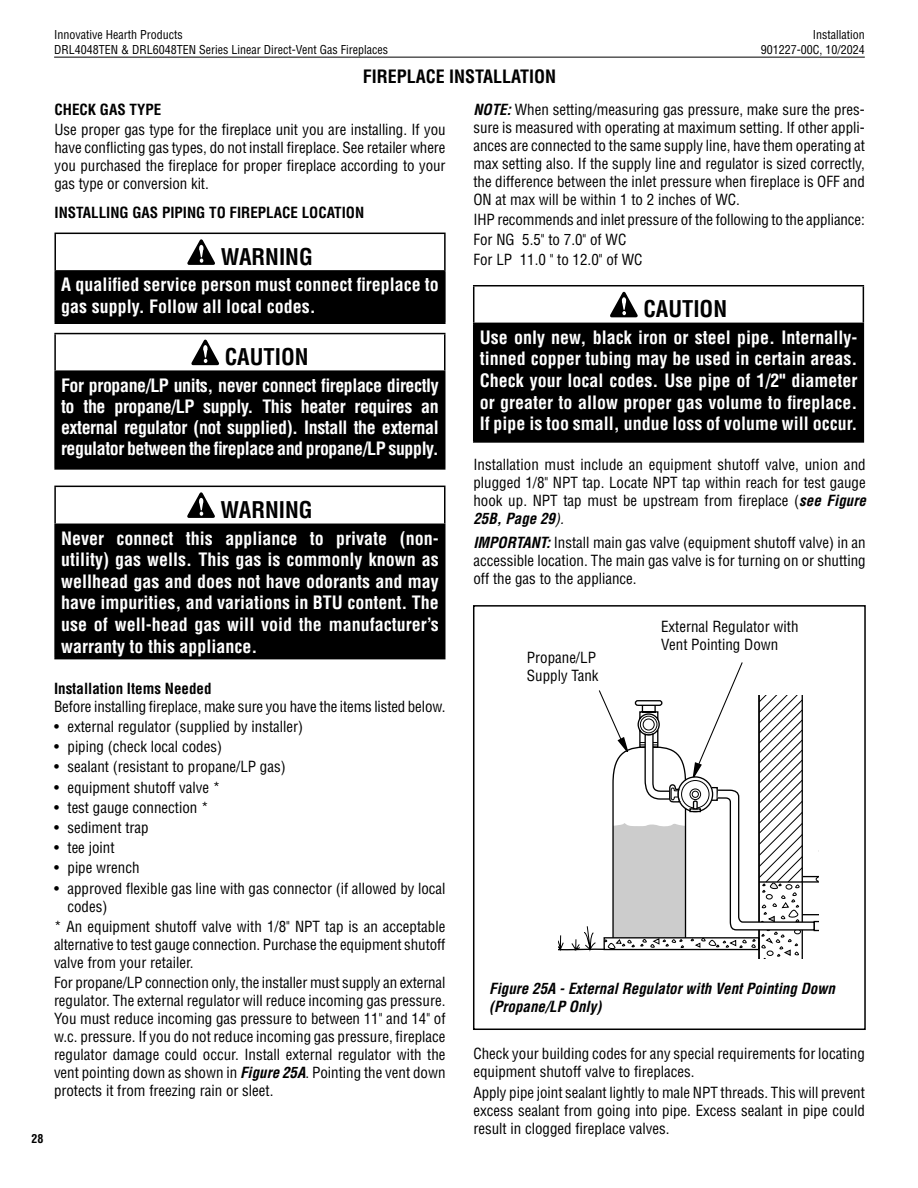
<style>
.page{position:relative;width:918px;height:1188px;background:#fff}
.page>*{position:absolute;margin:0;border:0;box-sizing:border-box;transform-origin:0 0}
.t1{font:700 condensed 22.5px "Helvetica";color:#000}
.t2{font:700 condensed 18px/21.6px "Helvetica";color:#fff;text-align:justify}
.t3{font:700 condensed 18px "Helvetica";color:#000}
.t4{font:condensed 15px/18px "Helvetica";color:#000;text-align:justify}
.t5{font:700 condensed 15px "Helvetica";color:#000}
.t6{font:italic 700 condensed 15px/18px "Helvetica";color:#000}
.t7{font:condensed 12px/15px "Helvetica";color:#000}
.t8{font:700 condensed 12px "Helvetica";color:#000}
.s1{font-weight:700;font-style:italic}
.s2{font-style:italic}
</style>
<div class="page">
<hr style="left:54px;top:57px;width:811px;height:1px;background:#000">
<svg style="left:559px;top:662px;width:260px;height:297px"></svg>
<div style="left:55px;top:271px;width:390px;height:52px;background:#000"></div>
<hr style="left:54px;top:233px;width:392px;height:1px;background:#000">
<hr style="left:54px;top:234px;width:2px;height:36px;background:#000">
<hr style="left:444px;top:234px;width:2px;height:36px;background:#000">
<hr style="left:54px;top:270px;width:392px;height:2px;background:#000">
<hr style="left:54px;top:272px;width:2px;height:50px;background:#000">
<hr style="left:444px;top:272px;width:2px;height:50px;background:#000">
<hr style="left:54px;top:322px;width:392px;height:2px;background:#000">
<svg style="left:185px;top:234px;width:34px;height:31px"></svg>
<div style="left:55px;top:371px;width:390px;height:98px;background:#000"></div>
<hr style="left:54px;top:333px;width:392px;height:1px;background:#000">
<hr style="left:54px;top:334px;width:2px;height:36px;background:#000">
<hr style="left:444px;top:334px;width:2px;height:36px;background:#000">
<hr style="left:54px;top:370px;width:392px;height:2px;background:#000">
<hr style="left:54px;top:372px;width:2px;height:96px;background:#000">
<hr style="left:444px;top:372px;width:2px;height:96px;background:#000">
<hr style="left:54px;top:468px;width:392px;height:2px;background:#000">
<svg style="left:189px;top:334px;width:34px;height:32px"></svg>
<div style="left:474px;top:323px;width:389px;height:119px;background:#000"></div>
<hr style="left:473px;top:285px;width:391px;height:1px;background:#000">
<hr style="left:473px;top:286px;width:1px;height:37px;background:#000">
<hr style="left:863px;top:286px;width:1px;height:37px;background:#000">
<hr style="left:473px;top:323px;width:391px;height:1px;background:#000">
<hr style="left:473px;top:324px;width:1px;height:117px;background:#000">
<hr style="left:863px;top:324px;width:1px;height:117px;background:#000">
<hr style="left:473px;top:441px;width:391px;height:2px;background:#000">
<svg style="left:610px;top:291px;width:28px;height:27px"></svg>
<div style="left:55px;top:524px;width:390px;height:135px;background:#000"></div>
<hr style="left:54px;top:487px;width:2px;height:37px;background:#000">
<hr style="left:54px;top:486px;width:392px;height:1px;background:#000">
<hr style="left:444px;top:487px;width:2px;height:37px;background:#000">
<hr style="left:54px;top:525px;width:2px;height:133px;background:#000">
<hr style="left:54px;top:524px;width:392px;height:1px;background:#000">
<hr style="left:444px;top:525px;width:2px;height:133px;background:#000">
<hr style="left:54px;top:658px;width:392px;height:1px;background:#000">
<svg style="left:184px;top:487px;width:35px;height:31px"></svg>
<div style="left:473px;top:605px;width:393px;height:425px;border:2px solid #000"></div>
<p class="t8" style="left:32px;top:1131px;width:13px">28</p>
<p class="t7" style="left:54px;top:27px;width:336px">Innovative Hearth Products<br>DRL4048TEN &amp; DRL6048TEN Series Linear Direct-Vent Gas Fireplaces</p>
<p class="t7" style="left:761px;top:27px;width:106px;text-align:right">Installation<br>901227-00C, 10/2024</p>
<p class="t3" style="left:363px;top:66px;width:195px">FIREPLACE INSTALLATION</p>
<p class="t5" style="left:55px;top:100px;width:108px">CHECK GAS TYPE</p>
<p class="t4" style="left:55px;top:121px;width:393px">Use proper gas type for the fireplace unit you are installing. If you have conflicting gas types, do not install fireplace. See retailer where you purchased the fireplace for proper fireplace according to your gas type or conversion kit.</p>
<p class="t5" style="left:55px;top:203px;width:311px">INSTALLING GAS PIPING TO FIREPLACE LOCATION</p>
<p class="t4" style="left:473px;top:100px;width:393px"><span class="s1">NOTE:</span> When setting/measuring gas pressure, make sure the pres&shy;sure is measured with operating at maximum setting. If other appli&shy;ances are connected to the same supply line, have them operating at max setting also. If the supply line and regulator is sized correctly, the difference between the inlet pressure when fireplace is OFF and ON at max will be within 1 to 2 inches of WC.</p>
<p class="t4" style="left:473px;top:209px;width:393px;line-height:20.2px;text-align:left">IHP recommends and inlet pressure of the following to the appliance:<br>For NG 5.5" to 7.0" of WC<br>For LP 11.0 " to 12.0" of WC</p>
<h1 class="t1" style="left:221px;top:243px;width:94px">WARNING</h1>
<p class="t2" style="left:61px;top:274px;width:379px">A qualified service person must connect fireplace to gas supply. Follow all local codes.</p>
<h1 class="t1" style="left:225px;top:343px;width:85px">CAUTION</h1>
<p class="t2" style="left:61px;top:374px;width:379px;line-height:21px">For propane/LP units, never connect fireplace directly to the propane/LP supply. This heater requires an external regulator (not supplied). Install the external regulator between the fireplace and propane/LP supply.</p>
<h1 class="t1" style="left:643px;top:295px;width:85px">CAUTION</h1>
<p class="t2" style="left:480px;top:326px;width:379px">Use only new, black iron or steel pipe. Internally&shy;tinned copper tubing may be used in certain areas.<br>Check your local codes. Use pipe of 1/2" diameter or greater to allow proper gas volume to fireplace.<br>If pipe is too small, undue loss of volume will occur.</p>
<p class="t4" style="left:473px;top:456px;width:394px">Installation must include an equipment shutoff valve, union and plugged 1/8" NPT tap. Locate NPT tap within reach for test gauge hook up. NPT tap must be upstream from fireplace (<span class="s1">see Figure 25B, Page 29</span><span class="s2">).</span></p>
<p class="t4" style="left:473px;top:533px;width:394px"><span class="s1">IMPORTANT:</span> Install main gas valve (equipment shutoff valve) in an accessible location. The main gas valve is for turning on or shutting off the gas to the appliance.</p>
<h1 class="t1" style="left:221px;top:496px;width:94px">WARNING</h1>
<p class="t2" style="left:61px;top:527px;width:379px">Never connect this appliance to private (non&shy;utility) gas wells. This gas is commonly known as wellhead gas and does not have odorants and may have impurities, and variations in BTU content. The use of well-head gas will void the manufacturer’s warranty to this appliance.</p>
<p class="t5" style="left:54px;top:679px;width:159px">Installation Items Needed</p>
<p class="t4" style="left:54px;top:697px;width:393px">Before installing fireplace, make sure you have the items listed below.</p>
<p class="t4" style="left:54px;top:718px;width:251px">• external regulator (supplied by installer)</p>
<p class="t4" style="left:54px;top:738px;width:170px">• piping (check local codes)</p>
<p class="t4" style="left:54px;top:758px;width:233px">• sealant (resistant to propane/LP gas)</p>
<p class="t4" style="left:54px;top:778px;width:168px">• equipment shutoff valve *</p>
<p class="t4" style="left:54px;top:798px;width:156px">• test gauge connection *</p>
<p class="t4" style="left:54px;top:818px;width:96px">• sediment trap</p>
<p class="t4" style="left:54px;top:839px;width:62px">• tee joint</p>
<p class="t4" style="left:54px;top:859px;width:87px">• pipe wrench</p>
<p class="t4" style="left:68px;top:879px;width:380px;text-indent:-14px">• approved flexible gas line with gas connector (if allowed by local codes)</p>
<p class="t4" style="left:54px;top:917px;width:393px">* An equipment shutoff valve with 1/8" NPT tap is an acceptable alternative to test gauge connection. Purchase the equipment shutoff valve from your retailer.</p>
<p class="t4" style="left:54px;top:973px;width:393px">For propane/LP connection only, the installer must supply an external regulator. The external regulator will reduce incoming gas pressure.<br>You must reduce incoming gas pressure to between 11" and 14" of w.c. pressure. If you do not reduce incoming gas pressure, fireplace regulator damage could occur. Install external regulator with the vent pointing down as shown in <span class="s1">Figure 25A</span>. Pointing the vent down protects it from freezing rain or sleet.</p>
<p class="t4" style="left:661px;top:617px;width:139px">External Regulator with<br>Vent Pointing Down</p>
<p class="t4" style="left:527px;top:648px;width:73px">Propane/LP<br>Supply Tank</p>
<p class="t6" style="left:489px;top:980px;width:347px">Figure 25A - External Regulator with Vent Pointing Down (Propane/LP Only)</p>
<p class="t4" style="left:473px;top:1045px;width:393px">Check your building codes for any special requirements for locating equipment shutoff valve to fireplaces.</p>
<p class="t4" style="left:473px;top:1083px;width:393px">Apply pipe joint sealant lightly to male NPT threads. This will prevent excess sealant from going into pipe. Excess sealant in pipe could result in clogged fireplace valves.</p>
</div>
